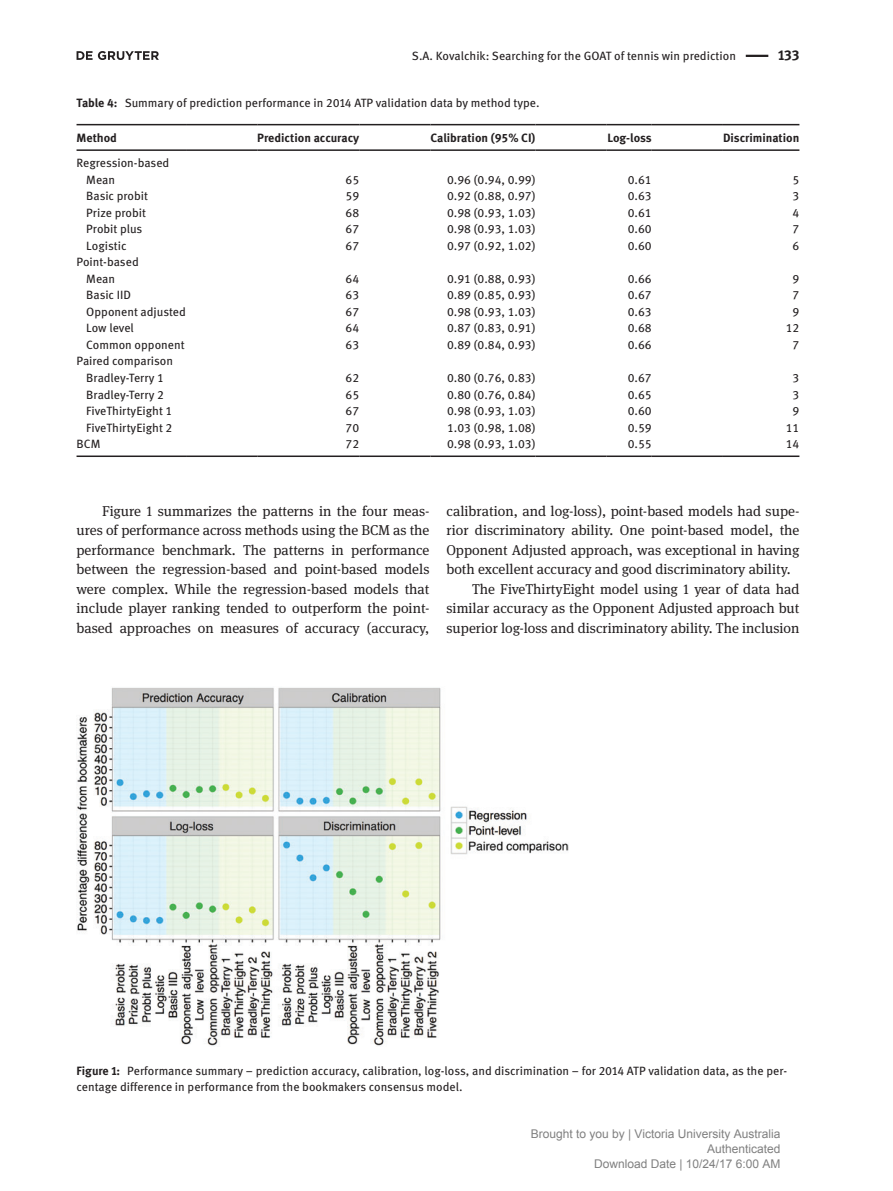
<style>
.page{position:relative;width:893px;height:1191px;background:#fff}
.page>*{position:absolute;margin:0;border:0;box-sizing:border-box;transform-origin:0 0}
.t1{font:14.25px/19.5px "DG Meta Serif Science";color:#231f20;text-align:justify}
.t2{font:700 14.25px "DG Meta Science";color:#231f20}
.t3{font:12px/16.5px "DG Meta Science";color:#231f20}
.t4{font:12px/15px "Arial";color:#808080;text-align:right}
.t5{font:700 12px "DG Meta Science";color:#231f20}
.s1{font-weight:700}
</style>
<div class="page">
<hr style="left:746px;top:55px;width:22px;height:2px;background:#231f20">
<hr style="left:77px;top:455px;width:109px;height:2px;background:#231f20">
<hr style="left:186px;top:455px;width:71px;height:2px;background:#231f20">
<hr style="left:257px;top:455px;width:102px;height:2px;background:#231f20">
<hr style="left:359px;top:455px;width:71px;height:2px;background:#231f20">
<hr style="left:430px;top:455px;width:105px;height:2px;background:#231f20">
<hr style="left:535px;top:455px;width:72px;height:2px;background:#231f20">
<hr style="left:607px;top:455px;width:45px;height:2px;background:#231f20">
<hr style="left:652px;top:455px;width:71px;height:2px;background:#231f20">
<hr style="left:723px;top:455px;width:76px;height:2px;background:#231f20">
<hr style="left:77px;top:124px;width:109px;height:1px;background:#231f20">
<hr style="left:77px;top:149px;width:109px;height:2px;background:#231f20">
<hr style="left:186px;top:124px;width:71px;height:1px;background:#231f20">
<hr style="left:257px;top:124px;width:102px;height:1px;background:#231f20">
<hr style="left:186px;top:149px;width:71px;height:2px;background:#231f20">
<hr style="left:257px;top:149px;width:102px;height:2px;background:#231f20">
<hr style="left:359px;top:124px;width:71px;height:1px;background:#231f20">
<hr style="left:430px;top:124px;width:105px;height:1px;background:#231f20">
<hr style="left:359px;top:149px;width:71px;height:2px;background:#231f20">
<hr style="left:430px;top:149px;width:105px;height:2px;background:#231f20">
<hr style="left:535px;top:124px;width:72px;height:1px;background:#231f20">
<hr style="left:607px;top:124px;width:45px;height:1px;background:#231f20">
<hr style="left:535px;top:149px;width:72px;height:2px;background:#231f20">
<hr style="left:607px;top:149px;width:45px;height:2px;background:#231f20">
<hr style="left:652px;top:124px;width:71px;height:1px;background:#231f20">
<hr style="left:723px;top:124px;width:76px;height:1px;background:#231f20">
<hr style="left:652px;top:149px;width:71px;height:2px;background:#231f20">
<hr style="left:723px;top:149px;width:76px;height:2px;background:#231f20">
<img style="left:77px;top:687px;width:492px;height:359px">
<svg style="left:77px;top:51px;width:82px;height:9px"></svg>
<p class="t3" style="left:412px;top:47px;width:326px">S.A. Kovalchik: Searching for the GOAT of tennis win prediction</p>
<p class="t2" style="left:778px;top:44px;width:23px">133</p>
<p class="t3" style="left:77px;top:94px;width:465px"><span class="s1">Table 4:</span> Summary of prediction performance in 2014 ATP validation data by method type.</p>
<p class="t5" style="left:77px;top:128px;width:42px">Method</p>
<p class="t5" style="left:257px;top:128px;width:104px">Prediction accuracy</p>
<p class="t5" style="left:431px;top:128px;width:106px">Calibration (95% CI)</p>
<p class="t5" style="left:607px;top:128px;width:46px">Log-loss</p>
<p class="t5" style="left:723px;top:128px;width:78px">Discrimination</p>
<p class="t3" style="left:86px;top:155px;width:85px;text-indent:-10px">Regression-based<br>Mean</p>
<p class="t3" style="left:346px;top:171px;width:15px">65</p>
<p class="t3" style="left:447px;top:171px;width:90px">0.96 (0.94, 0.99)</p>
<p class="t3" style="left:628px;top:171px;width:26px">0.61</p>
<p class="t3" style="left:793px;top:171px;width:8px">5</p>
<p class="t3" style="left:86px;top:188px;width:63px">Basic probit</p>
<p class="t3" style="left:346px;top:188px;width:15px">59</p>
<p class="t3" style="left:447px;top:188px;width:90px">0.92 (0.88, 0.97)</p>
<p class="t3" style="left:628px;top:188px;width:26px">0.63</p>
<p class="t3" style="left:793px;top:188px;width:8px">3</p>
<p class="t3" style="left:86px;top:204px;width:61px">Prize probit</p>
<p class="t3" style="left:346px;top:204px;width:15px">68</p>
<p class="t3" style="left:447px;top:204px;width:90px">0.98 (0.93, 1.03)</p>
<p class="t3" style="left:628px;top:204px;width:26px">0.61</p>
<p class="t3" style="left:793px;top:204px;width:8px">4</p>
<p class="t3" style="left:86px;top:221px;width:58px">Probit plus</p>
<p class="t3" style="left:346px;top:221px;width:15px">67</p>
<p class="t3" style="left:447px;top:221px;width:90px">0.98 (0.93, 1.03)</p>
<p class="t3" style="left:628px;top:221px;width:26px">0.60</p>
<p class="t3" style="left:793px;top:221px;width:8px">7</p>
<p class="t3" style="left:86px;top:237px;width:42px">Logistic</p>
<p class="t3" style="left:346px;top:237px;width:15px">67</p>
<p class="t3" style="left:447px;top:237px;width:90px">0.97 (0.92, 1.02)</p>
<p class="t3" style="left:628px;top:237px;width:26px">0.60</p>
<p class="t3" style="left:793px;top:237px;width:8px">6</p>
<p class="t3" style="left:86px;top:254px;width:54px;text-indent:-10px">Point-based<br>Mean</p>
<p class="t3" style="left:346px;top:270px;width:15px">64</p>
<p class="t3" style="left:447px;top:270px;width:90px">0.91 (0.88, 0.93)</p>
<p class="t3" style="left:628px;top:270px;width:26px">0.66</p>
<p class="t3" style="left:793px;top:270px;width:8px">9</p>
<p class="t3" style="left:86px;top:287px;width:46px">Basic IID</p>
<p class="t3" style="left:346px;top:287px;width:15px">63</p>
<p class="t3" style="left:447px;top:287px;width:90px">0.89 (0.85, 0.93)</p>
<p class="t3" style="left:628px;top:287px;width:26px">0.67</p>
<p class="t3" style="left:793px;top:287px;width:8px">7</p>
<p class="t3" style="left:86px;top:303px;width:101px">Opponent adjusted</p>
<p class="t3" style="left:346px;top:303px;width:15px">67</p>
<p class="t3" style="left:447px;top:303px;width:90px">0.98 (0.93, 1.03)</p>
<p class="t3" style="left:628px;top:303px;width:26px">0.63</p>
<p class="t3" style="left:793px;top:303px;width:8px">9</p>
<p class="t3" style="left:86px;top:320px;width:49px">Low level</p>
<p class="t3" style="left:346px;top:320px;width:15px">64</p>
<p class="t3" style="left:447px;top:320px;width:90px">0.87 (0.83, 0.91)</p>
<p class="t3" style="left:628px;top:320px;width:26px">0.68</p>
<p class="t3" style="left:786px;top:320px;width:15px">12</p>
<p class="t3" style="left:86px;top:336px;width:100px">Common opponent</p>
<p class="t3" style="left:346px;top:336px;width:15px">63</p>
<p class="t3" style="left:447px;top:336px;width:90px">0.89 (0.84, 0.93)</p>
<p class="t3" style="left:628px;top:336px;width:26px">0.66</p>
<p class="t3" style="left:793px;top:336px;width:8px">7</p>
<p class="t3" style="left:77px;top:353px;width:98px;text-align:center">Paired comparison<br>Bradley-Terry 1</p>
<p class="t3" style="left:346px;top:369px;width:15px">62</p>
<p class="t3" style="left:447px;top:369px;width:90px">0.80 (0.76, 0.83)</p>
<p class="t3" style="left:628px;top:369px;width:26px">0.67</p>
<p class="t3" style="left:793px;top:369px;width:8px">3</p>
<p class="t3" style="left:86px;top:386px;width:79px">Bradley-Terry 2</p>
<p class="t3" style="left:346px;top:386px;width:15px">65</p>
<p class="t3" style="left:447px;top:386px;width:90px">0.80 (0.76, 0.84)</p>
<p class="t3" style="left:628px;top:386px;width:26px">0.65</p>
<p class="t3" style="left:793px;top:386px;width:8px">3</p>
<p class="t3" style="left:86px;top:402px;width:88px">FiveThirtyEight 1</p>
<p class="t3" style="left:346px;top:402px;width:15px">67</p>
<p class="t3" style="left:447px;top:402px;width:90px">0.98 (0.93, 1.03)</p>
<p class="t3" style="left:628px;top:402px;width:26px">0.60</p>
<p class="t3" style="left:793px;top:402px;width:8px">9</p>
<p class="t3" style="left:86px;top:419px;width:88px">FiveThirtyEight 2</p>
<p class="t3" style="left:346px;top:419px;width:15px">70</p>
<p class="t3" style="left:447px;top:419px;width:90px">1.03 (0.98, 1.08)</p>
<p class="t3" style="left:628px;top:419px;width:26px">0.59</p>
<p class="t3" style="left:786px;top:419px;width:15px">11</p>
<p class="t3" style="left:77px;top:435px;width:25px">BCM</p>
<p class="t3" style="left:346px;top:435px;width:15px">72</p>
<p class="t3" style="left:447px;top:435px;width:90px">0.98 (0.93, 1.03)</p>
<p class="t3" style="left:628px;top:435px;width:26px">0.55</p>
<p class="t3" style="left:786px;top:435px;width:15px">14</p>
<p class="t1" style="left:77px;top:500px;width:354px;text-indent:26px">Figure 1 summarizes the patterns in the four meas&shy;ures of performance across methods using the BCM as the performance benchmark. The patterns in performance between the regression-based and point-based models were complex. While the regression-based models that include player ranking tended to outperform the point&shy;based approaches on measures of accuracy (accuracy,</p>
<p class="t1" style="left:446px;top:500px;width:354px">calibration, and log-loss), point-based models had supe-</p>
<p class="t1" style="left:446px;top:520px;width:354px">rior discriminatory ability. One point-based model, the</p>
<p class="t1" style="left:446px;top:539px;width:354px">Opponent Adjusted approach, was exceptional in having</p>
<p class="t1" style="left:446px;top:559px;width:346px">both excellent accuracy and good discriminatory ability.</p>
<p class="t1" style="left:472px;top:578px;width:329px">The FiveThirtyEight model using 1 year of data had</p>
<p class="t1" style="left:446px;top:598px;width:354px">similar accuracy as the Opponent Adjusted approach but</p>
<p class="t1" style="left:446px;top:617px;width:354px">superior log-loss and discriminatory ability. The inclusion</p>
<p class="t3" style="left:77px;top:1061px;width:712px"><span class="s1">Figure 1:</span> Performance summary – prediction accuracy, calibration, log-loss, and discrimination – for 2014 ATP validation data, as the per&shy;centage difference in performance from the bookmakers consensus model.</p>
<p class="t4" style="left:531px;top:1127px;width:251px">Brought to you by | Victoria University Australia<br>Authenticated<br>Download Date | 10/24/17 6:00 AM</p>
</div>
